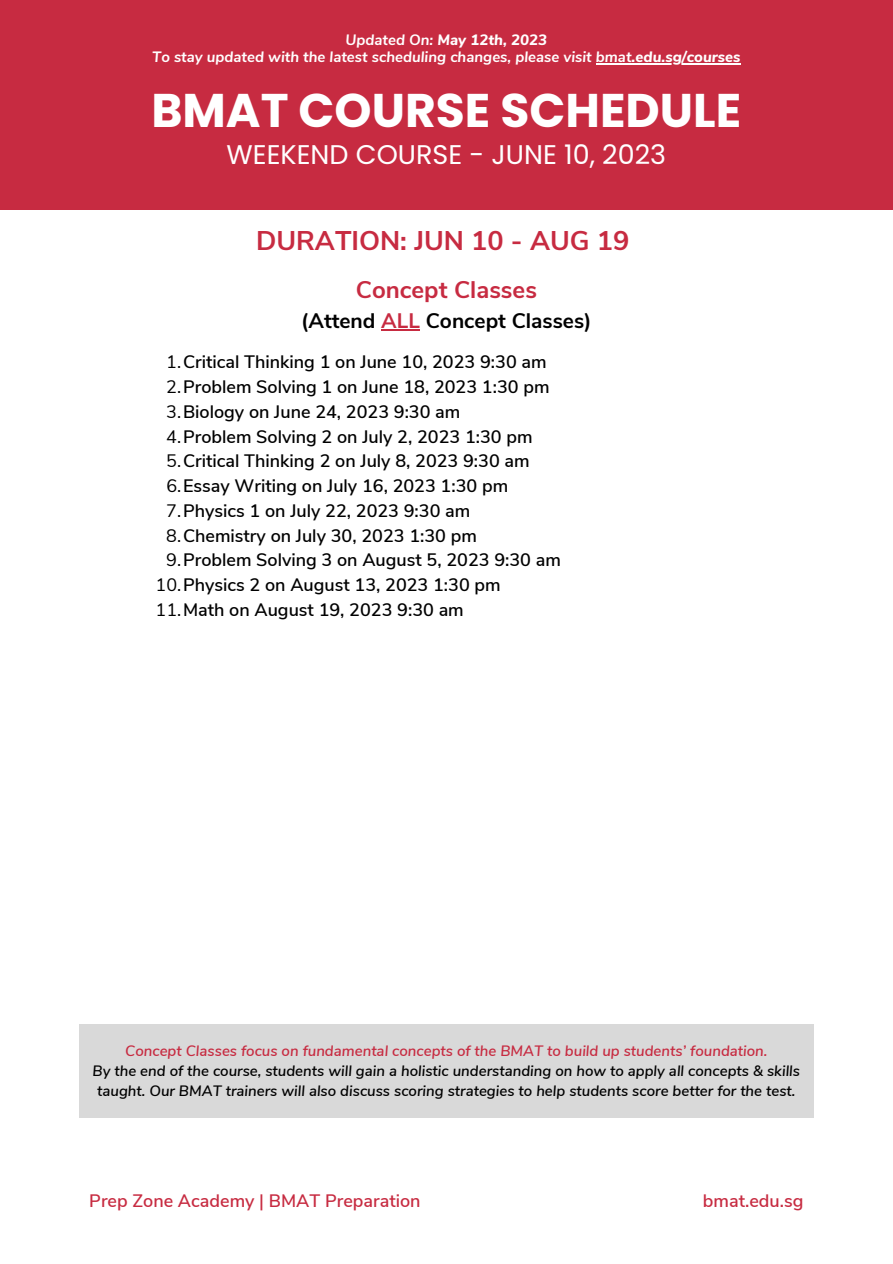
<style>
.page{position:relative;width:893px;height:1264px;background:#fff}
.page>*{position:absolute;margin:0;border:0;box-sizing:border-box;transform-origin:0 0}
.t1{font:700 47.25px "Poppins";color:#fff}
.t2{font:27px "Poppins";color:#fff}
.t3{font:700 27px "Nunito Sans";color:#c72b41}
.t4{font:700 24px "Nunito Sans";color:#c72b41}
.t5{font:700 21px "Nunito Sans";color:#000}
.t6{font:600 18px "Nunito Sans";color:#000}
.t7{font:600 18px "Nunito Sans";color:#c72b41}
.t8{font:italic 600 15px/20.2px "Nunito Sans";color:#000;text-align:center}
.t9{font:italic 600 15px "Nunito Sans";color:#c72b41}
.t10{font:italic 700 15px "Nunito Sans";color:#fff}
.t11{font:italic 800 15px "Nunito Sans";color:#fff}
.s1{font-weight:700}
.s2{font-weight:800}
.s3{color:#c72b41}
.s4{font-weight:400}
</style>
<div class="page">
<div style="left:0;top:0;width:892px;height:210px;background:#c72b41"></div>
<div style="left:79px;top:1024px;width:734px;height:93px;background:#d9d9d9"></div>
<hr style="left:596px;top:63px;width:35px;height:1px;background:#fff">
<hr style="left:631px;top:63px;width:109px;height:1px;background:#fff">
<hr style="left:381px;top:329px;width:39px;height:2px;background:#c72b41">
<p class="t11" style="left:345px;top:29px;width:203px"><span class="s1">Updated On:</span> May 12th, 2023</p>
<p class="t10" style="left:152px;top:46px;width:590px">To stay updated with the latest scheduling changes, please visit bmat<span class="s2">.edu.sg/courses</span></p>
<h1 class="t1" style="left:151px;top:83px;width:591px">BMAT COURSE SCHEDULE</h1>
<h2 class="t2" style="left:226px;top:139px;width:441px">WEEKEND COURSE - JUNE 10, 2023</h2>
<h2 class="t3" style="left:256px;top:221px;width:375px">DURATION: JUN 10 - AUG 19</h2>
<h3 class="t4" style="left:356px;top:272px;width:183px">Concept Classes</h3>
<p class="t5" style="left:301px;top:306px;width:292px">(Attend <span class="s3">ALL</span> Concept Classes)</p>
<p class="t6" style="left:166px;top:349px;width:382px"><span class="s4">1.</span>Critical Thinking 1 on June 10, 2023 9:30 am</p>
<p class="t6" style="left:166px;top:374px;width:385px"><span class="s4">2.</span>Problem Solving 1 on June 18, 2023 1:30 pm</p>
<p class="t6" style="left:166px;top:398px;width:295px"><span class="s4">3.</span>Biology on June 24, 2023 9:30 am</p>
<p class="t6" style="left:166px;top:423px;width:368px"><span class="s4">4.</span>Problem Solving 2 on July 2, 2023 1:30 pm</p>
<p class="t6" style="left:166px;top:448px;width:365px"><span class="s4">5.</span>Critical Thinking 2 on July 8, 2023 9:30 am</p>
<p class="t6" style="left:166px;top:473px;width:343px"><span class="s4">6.</span>Essay Writing on July 16, 2023 1:30 pm</p>
<p class="t6" style="left:166px;top:497px;width:305px"><span class="s4">7.</span>Physics 1 on July 22, 2023 9:30 am</p>
<p class="t6" style="left:166px;top:522px;width:312px"><span class="s4">8.</span>Chemistry on July 30, 2023 1:30 pm</p>
<p class="t6" style="left:166px;top:547px;width:396px"><span class="s4">9.</span>Problem Solving 3 on August 5, 2023 9:30 am</p>
<p class="t6" style="left:155px;top:571px;width:347px"><span class="s4">10.</span>Physics 2 on August 13, 2023 1:30 pm</p>
<p class="t6" style="left:155px;top:596px;width:310px"><span class="s4">11.</span>Math on August 19, 2023 9:30 am</p>
<p class="t9" style="left:125px;top:1039px;width:643px">Concept Classes focus on fundamental concepts of the BMAT to build up students’ foundation.</p>
<p class="t8" style="left:93px;top:1059px;width:709px">By the end of the course, students will gain a holistic understanding on how to apply all concepts &amp; skills taught. Our BMAT trainers will also discuss scoring strategies to help students score better for the test.</p>
<p class="t7" style="left:89px;top:1187px;width:333px">Prep Zone Academy | BMAT Preparation</p>
<p class="t7" style="left:703px;top:1187px;width:102px">bmat.edu.sg</p>
</div>
